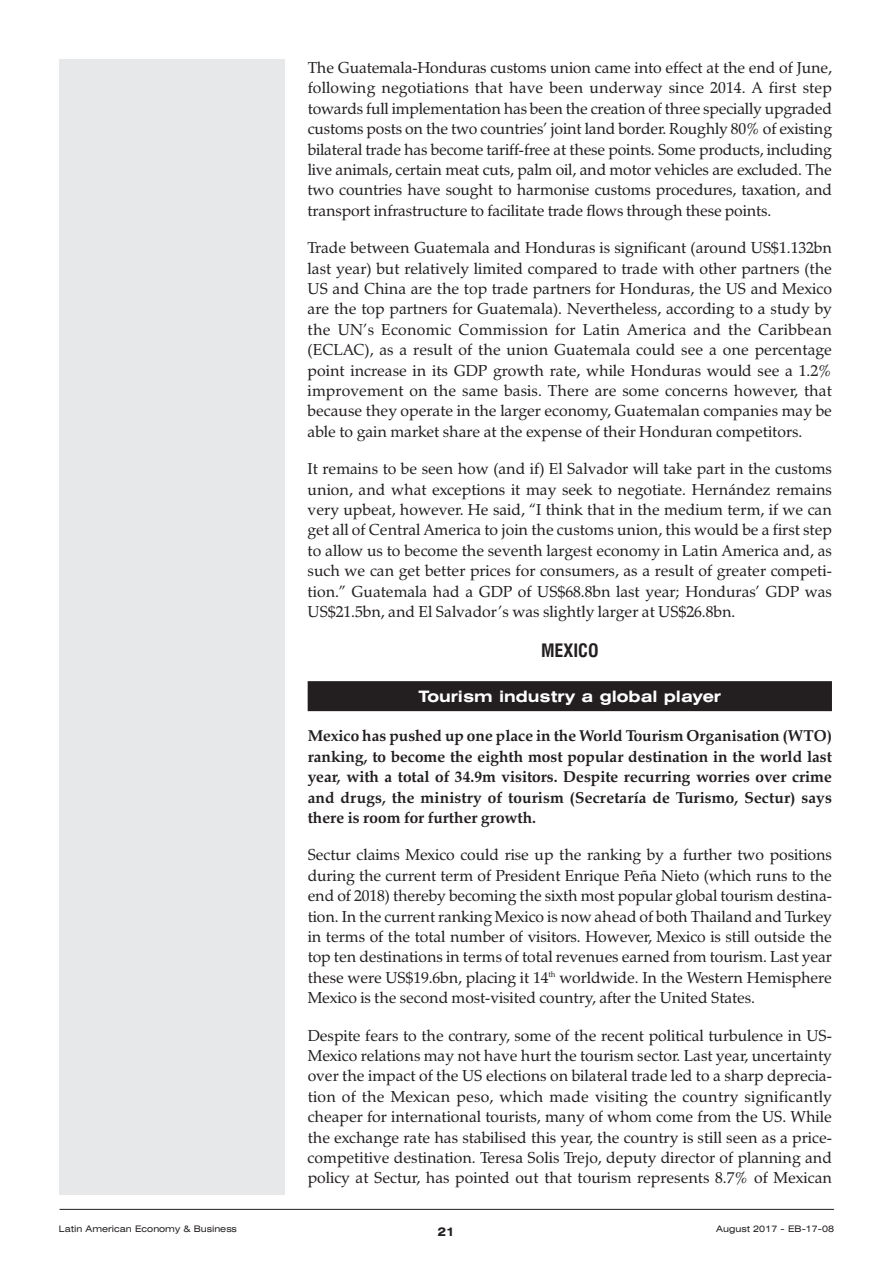
<style>
.page{position:relative;width:893px;height:1263px;background:#fff}
.page>*{position:absolute;margin:0;border:0;box-sizing:border-box;transform-origin:0 0}
.t1{font:700 condensed 18px "Swiss 721 BT";color:#231f20}
.t2{font:15.75px/20.4px "Zapf Calligraphic 801 BT";color:#231f20;text-align:justify}
.t3{font:700 15.75px/20.4px "Zapf Calligraphic 801 BT";letter-spacing:.005em;color:#231f20;text-align:justify}
.t4{font:700 expanded 15.75px "Swiss 721 BT";color:#fff}
.t5{font:700 expanded 12px "Swiss 721 BT";color:#231f20}
.t6{font:expanded 9px "Swiss 721 BT";color:#231f20}
</style>
<div class="page">
<div style="left:308px;top:681px;width:524px;height:30px;background:#231f20"></div>
<div style="left:60px;top:60px;width:225px;height:1135px;background:#e7e8e9"></div>
<hr style="left:60px;top:1209px;width:774px;height:1px;background:#231f20">
<p class="t2" style="left:308px;top:57px;width:526px">The Guatemala-Honduras customs union came into effect at the end of June, following negotiations that have been underway since 2014. A first step towards full implementation has been the creation of three specially upgraded customs posts on the two countries’ joint land border. Roughly 80% of existing bilateral trade has become tariff-free at these points. Some products, including live animals, certain meat cuts, palm oil, and motor vehicles are excluded. The two countries have sought to harmonise customs procedures, taxation, and transport infrastructure to facilitate trade flows through these points.</p>
<p class="t2" style="left:308px;top:238px;width:526px">Trade between Guatemala and Honduras is significant (around US$1.132bn last year) but relatively limited compared to trade with other partners (the US and China are the top trade partners for Honduras, the US and Mexico are the top partners for Guatemala). Nevertheless, according to a study by the UN’s Economic Commission for Latin America and the Caribbean (ECLAC), as a result of the union Guatemala could see a one percentage point increase in its GDP growth rate, while Honduras would see a 1.2% improvement on the same basis. There are some concerns however, that because they operate in the larger economy, Guatemalan companies may be able to gain market share at the expense of their Honduran competitors.</p>
<p class="t2" style="left:308px;top:459px;width:526px">It remains to be seen how (and if) El Salvador will take part in the customs union, and what exceptions it may seek to negotiate. Hernández remains very upbeat, however. He said, “I think that in the medium term, if we can get all of Central America to join the customs union, this would be a first step to allow us to become the seventh largest economy in Latin America and, as such we can get better prices for consumers, as a result of greater competi&shy;tion.” Guatemala had a GDP of US$68.8bn last year; Honduras’ GDP was US$21.5bn, and El Salvador’s was slightly larger at US$26.8bn.</p>
<p class="t1" style="left:541px;top:640px;width:59px">MEXICO</p>
<p class="t4" style="left:419px;top:687px;width:304px">Tourism industry a global player</p>
<p class="t3" style="left:308px;top:726px;width:526px">Mexico has pushed up one place in the World Tourism Organisation (WTO) ranking, to become the eighth most popular destination in the world last year, with a total of 34.9m visitors. Despite recurring worries over crime and drugs, the ministry of tourism (Secretaría de Turismo, Sectur) says there is room for further growth.</p>
<p class="t2" style="left:308px;top:845px;width:526px">Sectur claims Mexico could rise up the ranking by a further two positions during the current term of President Enrique Peña Nieto (which runs to the end of 2018) thereby becoming the sixth most popular global tourism destina&shy;tion. In the current ranking Mexico is now ahead of both Thailand and Turkey in terms of the total number of visitors. However, Mexico is still outside the top ten destinations in terms of total revenues earned from tourism. Last year these were US$19.6bn, placing it 14<sup>th</sup> worldwide. In the Western Hemisphere Mexico is the second most-visited country, after the United States.</p>
<p class="t2" style="left:308px;top:1025px;width:526px">Despite fears to the contrary, some of the recent political turbulence in US-Mexico relations may not have hurt the tourism sector. Last year, uncertainty over the impact of the US elections on bilateral trade led to a sharp deprecia&shy;tion of the Mexican peso, which made visiting the country significantly cheaper for international tourists, many of whom come from the US. While the exchange rate has stabilised this year, the country is still seen as a price&shy;competitive destination. Teresa Solis Trejo, deputy director of planning and policy at Sectur, has pointed out that tourism represents 8.7% of Mexican</p>
<p class="t6" style="left:59px;top:1224px;width:180px">Latin American Economy &amp; Business</p>
<p class="t5" style="left:437px;top:1225px;width:19px">21</p>
<p class="t6" style="left:716px;top:1224px;width:119px">August 2017 - EB-17-08</p>
</div>
